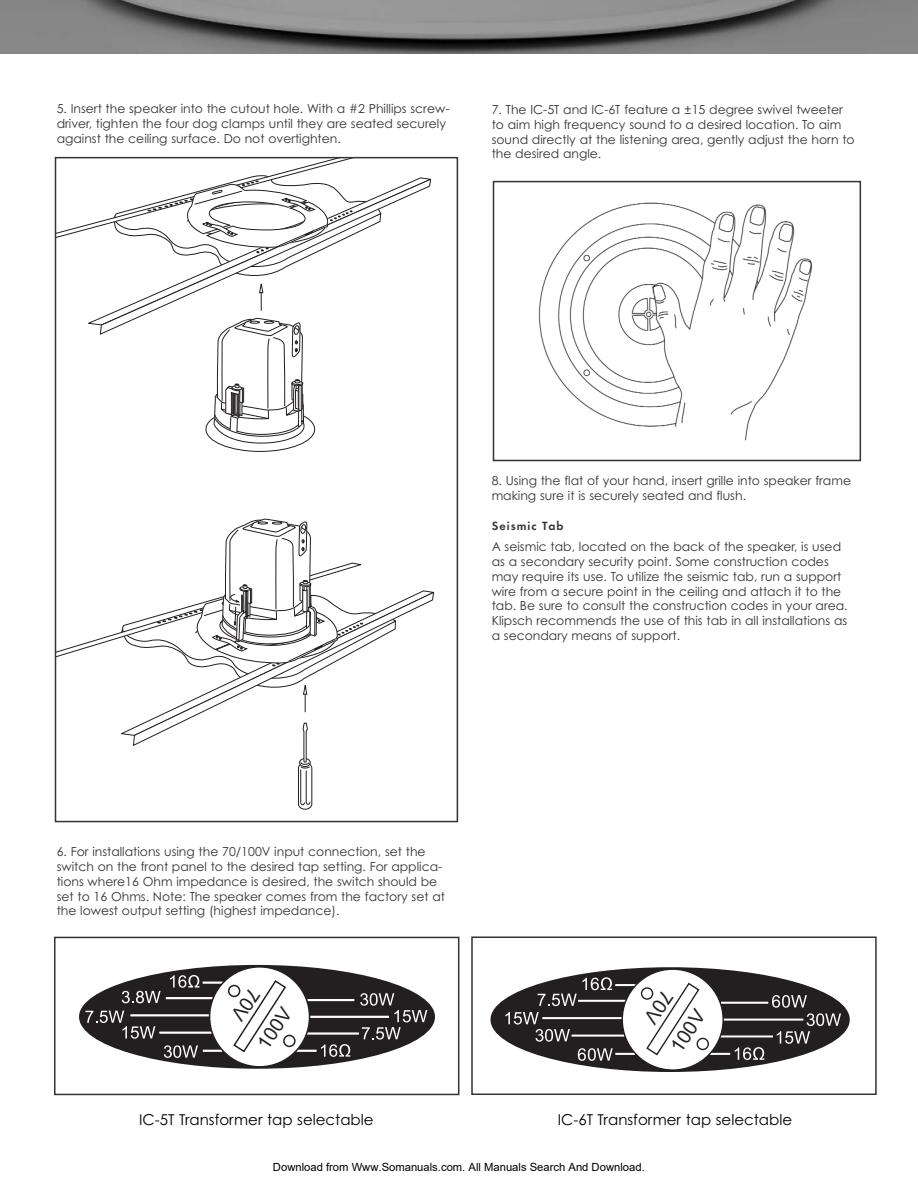
<style>
.page{position:relative;width:918px;height:1188px;background:#fff}
.page>*{position:absolute;margin:0;border:0;box-sizing:border-box;transform-origin:0 0}
.t1{font:19.65px "Arial";color:#231f20}
.t2{font:19.5px "Arial";color:#231f20}
.t3{font:15px "Century Gothic";color:#000}
.t4{font:12.45px/14.9px "Century Gothic";color:#333}
.t5{font:600 12.45px "Futura T";letter-spacing:.085em;color:#333}
.t6{font:11.25px "Arial";color:#000}
</style>
<div class="page">
<img style="left:0;top:0;width:918px;height:54px">
<div style="left:79px;top:965px;width:356px;height:103px;background:#231f20;border-radius:50%"></div>
<svg style="left:170px;top:975px;width:29px;height:13px"></svg>
<svg style="left:122px;top:991px;width:39px;height:12px"></svg>
<svg style="left:86px;top:1011px;width:69px;height:28px"></svg>
<hr style="left:203px;top:982px;width:20px;height:2px;background:#fff">
<hr style="left:166px;top:997px;width:47px;height:2px;background:#fff">
<hr style="left:131px;top:1014px;width:78px;height:2px;background:#fff">
<hr style="left:159px;top:1032px;width:53px;height:2px;background:#fff">
<svg style="left:164px;top:1045px;width:58px;height:13px"></svg>
<svg style="left:360px;top:993px;width:67px;height:47px"></svg>
<svg style="left:321px;top:1044px;width:29px;height:13px"></svg>
<hr style="left:296px;top:1050px;width:20px;height:2px;background:#fff">
<hr style="left:307px;top:1032px;width:52px;height:3px;background:#fff">
<hr style="left:310px;top:1016px;width:79px;height:2px;background:#fff">
<hr style="left:307px;top:999px;width:47px;height:2px;background:#fff">
<div style="left:210px;top:967px;width:100px;height:100px;background:#fff;border-radius:50%"></div>
<div style="left:209px;top:966px;width:101px;height:102px;border:2px solid #231f20;border-radius:50%"></div>
<div style="left:228px;top:985px;width:12px;height:12px;border:2px solid #231f20;border-radius:50%"></div>
<div style="left:283px;top:1035px;width:13px;height:12px;border:2px solid #231f20;border-radius:50%"></div>
<div style="left:54px;top:937px;width:405px;height:158px;border:2px solid #333"></div>
<div style="left:491px;top:967px;width:358px;height:105px;background:#231f20;border-radius:50%"></div>
<svg style="left:538px;top:977px;width:74px;height:29px"></svg>
<svg style="left:505px;top:1012px;width:65px;height:30px"></svg>
<hr style="left:615px;top:984px;width:21px;height:2px;background:#fff">
<hr style="left:578px;top:1000px;width:47px;height:2px;background:#fff">
<hr style="left:542px;top:1017px;width:80px;height:2px;background:#fff">
<hr style="left:572px;top:1035px;width:52px;height:2px;background:#fff">
<hr style="left:615px;top:1053px;width:20px;height:2px;background:#fff">
<svg style="left:735px;top:1047px;width:29px;height:13px"></svg>
<hr style="left:710px;top:1053px;width:20px;height:2px;background:#fff">
<hr style="left:720px;top:1035px;width:53px;height:2px;background:#fff">
<hr style="left:724px;top:1019px;width:79px;height:2px;background:#fff">
<hr style="left:721px;top:1002px;width:47px;height:2px;background:#fff">
<div style="left:622px;top:969px;width:101px;height:101px;background:#fff;border-radius:50%"></div>
<div style="left:641px;top:987px;width:12px;height:13px;border:1px solid #231f20;border-radius:50%"></div>
<div style="left:697px;top:1038px;width:12px;height:12px;border:1px solid #231f20;border-radius:50%"></div>
<svg style="left:578px;top:1048px;width:35px;height:13px"></svg>
<svg style="left:772px;top:995px;width:69px;height:49px"></svg>
<div style="left:471px;top:936px;width:406px;height:159px;border:2px solid #333"></div>
<img style="left:538px;top:202px;width:275px;height:239px">
<div style="left:493px;top:181px;width:368px;height:280px;border:2px solid #333"></div>
<svg style="left:100px;top:179px;width:331px;height:156px"></svg>
<svg style="left:206px;top:407px;width:109px;height:44px"></svg>
<svg style="left:133px;top:592px;width:301px;height:154px"></svg>
<svg style="left:298px;top:723px;width:14px;height:86px"></svg>
<svg style="left:58px;top:518px;width:338px;height:194px"></svg>
<svg style="left:214px;top:283px;width:90px;height:168px"></svg>
<svg style="left:58px;top:160px;width:323px;height:117px"></svg>
<div style="left:55px;top:157px;width:403px;height:665px;border:2px solid #333"></div>
<svg style="left:230px;top:980px;width:57px;height:73px"></svg>
<svg style="left:643px;top:982px;width:57px;height:74px"></svg>
<p class="t4" style="left:57px;top:103px;width:394px">5. Insert the speaker into the cutout hole. With a #2 Phillips screw&shy;driver, tighten the four dog clamps until they are seated securely against the ceiling surface. Do not overtighten.</p>
<p class="t4" style="left:492px;top:103px;width:365px">7. The IC-5T and IC-6T feature a ±15 degree swivel tweeter to aim high frequency sound to a desired location. To aim sound directly at the listening area, gently adjust the horn to the desired angle.</p>
<p class="t4" style="left:492px;top:474px;width:361px">8. Using the flat of your hand, insert grille into speaker frame making sure it is securely seated and flush.</p>
<p class="t5" style="left:492px;top:520px;width:73px">Seismic Tab</p>
<p class="t4" style="left:492px;top:540px;width:357px">A seismic tab, located on the back of the speaker, is used as a secondary security point. Some construction codes may require its use. To utilize the seismic tab, run a support wire from a secure point in the ceiling and attach it to the tab. Be sure to consult the construction codes in your area.<br>Klipsch recommends the use of this tab in all installations as a secondary means of support.</p>
<p class="t4" style="left:57px;top:845px;width:390px">6. For installations using the 70/100V input connection, set the switch on the front panel to the desired tap setting. For applica&shy;tions where16 Ohm impedance is desired, the switch should be set to 16 Ohms. Note: The speaker comes from the factory set at the lowest output setting (highest impedance).</p>
<h2 class="t2" style="left:256px;top:1043px;width:47px;rotate:-56deg">100V</h2>
<h1 class="t1" style="left:669px;top:1046px;width:47px;rotate:-56deg">100V</h1>
<p class="t3" style="left:139px;top:1114px;width:236px">IC-5T Transformer tap selectable</p>
<p class="t3" style="left:558px;top:1114px;width:236px">IC-6T Transformer tap selectable</p>
<p class="t6" style="left:273px;top:1160px;width:373px">Download from Www.Somanuals.com. All Manuals Search And Download.</p>
</div>
